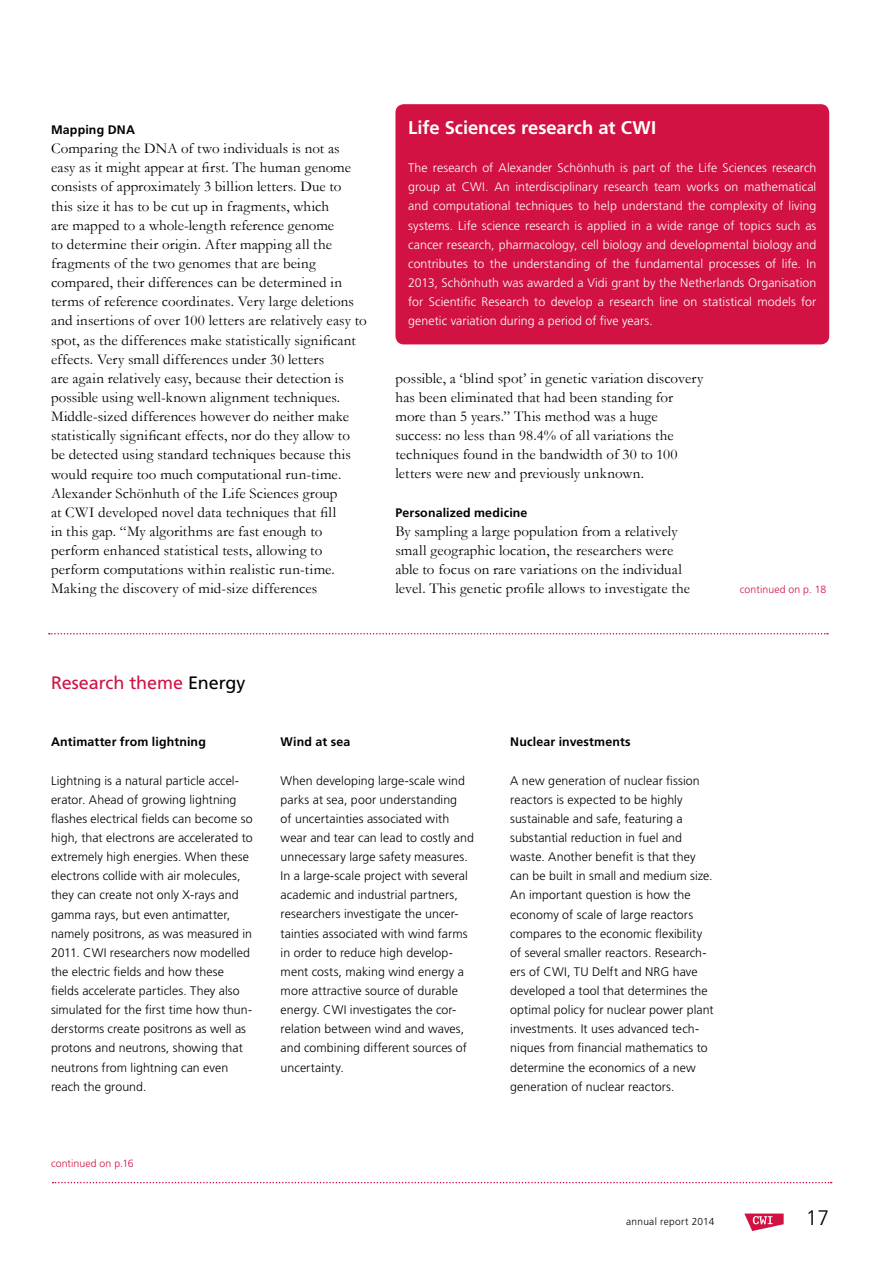
<style>
.page{position:relative;width:893px;height:1263px;background:#fff}
.page>*{position:absolute;margin:0;border:0;box-sizing:border-box;transform-origin:0 0}
.t1{font:300 21px "Frutiger";color:#000}
.t2{font:700 18.3px "Frutiger";color:#fff}
.t3{font:18px "Frutiger";letter-spacing:-.005em;color:#d11242}
.t4{font:15px/19.2px "Garamond";letter-spacing:.01em;color:#000}
.t5{font:300 12.3px/19.2px "Frutiger";letter-spacing:.005em;color:#000}
.t6{font:300 12.3px/19.2px "Frutiger";letter-spacing:.005em;color:#fff;text-align:justify}
.t7{font:700 12.3px "Frutiger";letter-spacing:.015em;color:#000}
.t8{font:300 10.5px "Frutiger";letter-spacing:.01em;color:#d11242}
.t9{font:300 10.2px "Frutiger";letter-spacing:.03em;color:#000}
.s1{color:#000}
</style>
<div class="page">
<svg style="left:744px;top:1213px;width:40px;height:18px"></svg>
<svg style="left:49px;top:633px;width:779px;height:1px"></svg>
<svg style="left:53px;top:1182px;width:779px;height:1px"></svg>
<div style="left:395px;top:104px;width:434px;height:240px;background:#d11242;border-radius:9px"></div>
<p class="t7" style="left:51px;top:122px;width:85px">Mapping DNA</p>
<p class="t4" style="left:51px;top:139px;width:317px">Comparing the DNA of two individuals is not as easy as it might appear at first. The human genome consists of approximately 3 billion letters. Due to this size it has to be cut up in fragments, which<br>are mapped to a whole-length reference genome<br>to determine their origin. After mapping all the fragments of the two genomes that are being compared, their differences can be determined in terms of reference coordinates. Very large deletions and insertions of over 100 letters are relatively easy to spot, as the differences make statistically significant effects. Very small differences under 30 letters<br>are again relatively easy, because their detection is possible using well-known alignment techniques.<br>Middle-sized differences however do neither make statistically significant effects, nor do they allow to be detected using standard techniques because this would require too much computational run-time.<br>Alexander Schönhuth of the Life Sciences group<br>at CWI developed novel data techniques that fill<br>in this gap. “My algorithms are fast enough to perform enhanced statistical tests, allowing to perform computations within realistic run-time.<br>Making the discovery of mid-size differences</p>
<h2 class="t2" style="left:408px;top:117px;width:249px">Life Sciences research at CWI</h2>
<p class="t6" style="left:408px;top:158px;width:410px">The research of Alexander Schönhuth is part of the Life Sciences research group at CWI. An interdisciplinary research team works on mathematical and computational techniques to help understand the complexity of living systems. Life science research is applied in a wide range of topics such as cancer research, pharmacology, cell biology and developmental biology and contributes to the understanding of the fundamental processes of life. In 2013, Schönhuth was awarded a Vidi grant by the Netherlands Organisation for Scientific Research to develop a research line on statistical models for genetic variation during a period of five years.</p>
<p class="t4" style="left:395px;top:368px;width:309px">possible, a ‘blind spot’ in genetic variation discovery has been eliminated that had been standing for more than 5 years.” This method was a huge success: no less than 98.4% of all variations the techniques found in the bandwidth of 30 to 100 letters were new and previously unknown.</p>
<p class="t7" style="left:395px;top:505px;width:134px">Personalized medicine</p>
<p class="t4" style="left:395px;top:521px;width:296px">By sampling a large population from a relatively small geographic location, the researchers were able to focus on rare variations on the individual level. This genetic profile allows to investigate the</p>
<p class="t8" style="left:740px;top:584px;width:88px">continued on p. 18</p>
<h3 class="t3" style="left:51px;top:672px;width:196px">Research theme <span class="s1">Energy</span></h3>
<p class="t7" style="left:51px;top:735px;width:156px">Antimatter from lightning</p>
<p class="t5" style="left:51px;top:771px;width:203px">Lightning is a natural particle accel&shy;erator. Ahead of growing lightning flashes electrical fields can become so high, that electrons are accelerated to extremely high energies. When these electrons collide with air molecules, they can create not only X-rays and gamma rays, but even antimatter, namely positrons, as was measured in 2011. CWI researchers now modelled the electric fields and how these fields accelerate particles. They also simulated for the first time how thun&shy;derstorms create positrons as well as protons and neutrons, showing that neutrons from lightning can even reach the ground.</p>
<p class="t8" style="left:51px;top:1158px;width:84px">continued on p.16</p>
<p class="t7" style="left:281px;top:735px;width:71px">Wind at sea</p>
<p class="t5" style="left:281px;top:771px;width:195px">When developing large-scale wind parks at sea, poor understanding<br>of uncertainties associated with wear and tear can lead to costly and unnecessary large safety measures.<br>In a large-scale project with several academic and industrial partners, researchers investigate the uncer&shy;tainties associated with wind farms in order to reduce high develop&shy;ment costs, making wind energy a more attractive source of durable energy. CWI investigates the cor&shy;relation between wind and waves, and combining different sources of uncertainty.</p>
<p class="t7" style="left:510px;top:735px;width:122px">Nuclear investments</p>
<p class="t5" style="left:510px;top:771px;width:205px">A new generation of nuclear fission reactors is expected to be highly sustainable and safe, featuring a substantial reduction in fuel and waste. Another benefit is that they can be built in small and medium size.<br>An important question is how the economy of scale of large reactors compares to the economic flexibility of several smaller reactors. Research&shy;ers of CWI, TU Delft and NRG have developed a tool that determines the optimal policy for nuclear power plant investments. It uses advanced tech&shy;niques from financial mathematics to determine the economics of a new generation of nuclear reactors.</p>
<p class="t9" style="left:626px;top:1215px;width:90px">annual report 2014</p>
<h1 class="t1" style="left:806px;top:1205px;width:25px">17</h1>
</div>
